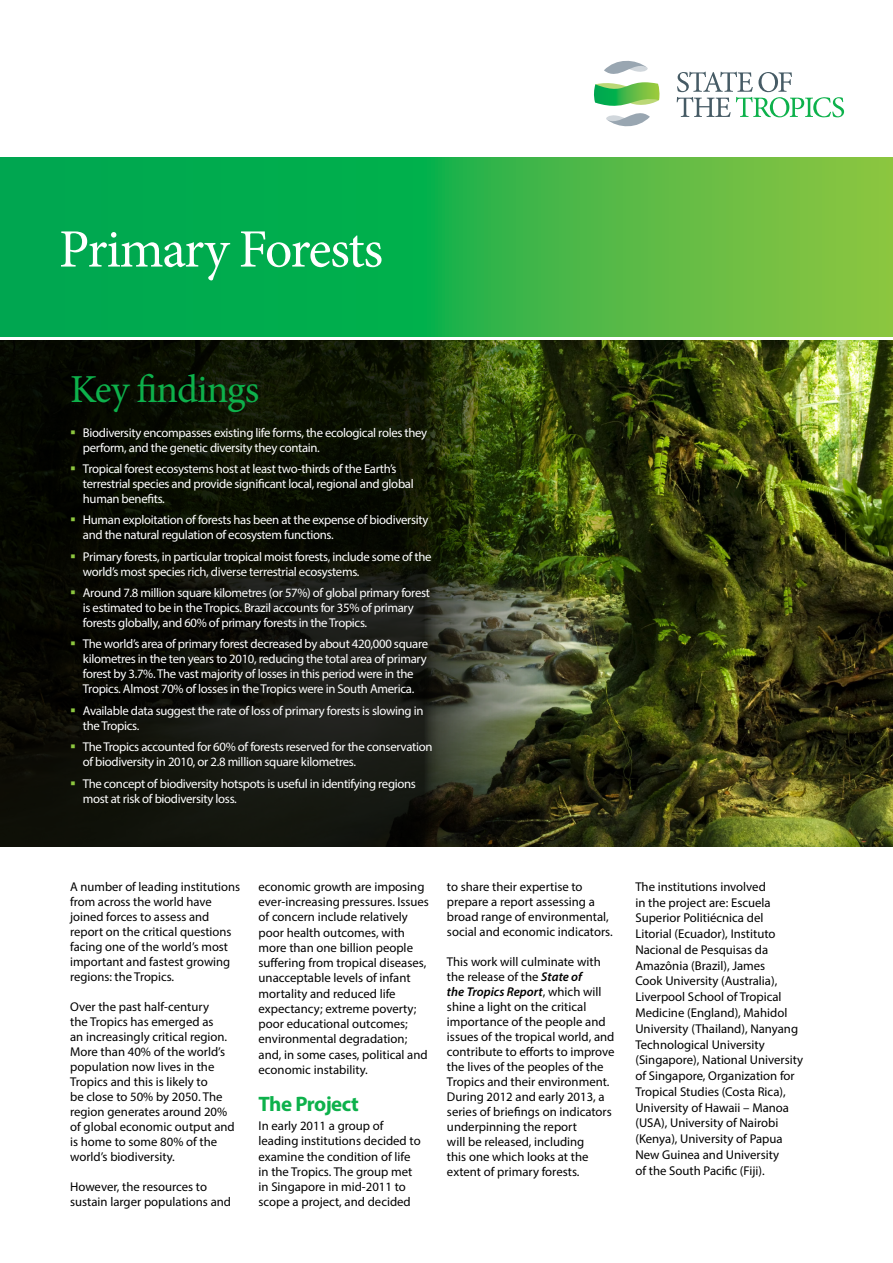
<style>
.page{position:relative;width:893px;height:1263px;background:#fff}
.page>*{position:absolute;margin:0;border:0;box-sizing:border-box;transform-origin:0 0}
.t1{font:54px "Minion Pro";letter-spacing:-.03em;color:#fff}
.t2{font:39.6px "Minion Pro";letter-spacing:-.025em;color:#0db14b}
.t3{font:700 21px "Myriad Pro";letter-spacing:-.025em;color:#0db14b}
.t4{font:12.75px/15px "Myriad Pro";color:#000}
.t5{font:12.75px/15px "Myriad Pro";letter-spacing:-.025em;color:#fff}
.s1{font-weight:600;font-style:italic}
</style>
<div class="page">
<svg style="left:0;top:157px;width:893px;height:180px;background:#2fb349"></svg>
<svg style="left:594px;top:60px;width:66px;height:67px"></svg>
<svg style="left:677px;top:72px;width:167px;height:45px"></svg>
<img style="left:571px;top:340px;width:322px;height:506px">
<svg style="left:0;top:340px;width:423px;height:506px;background:#0e1008"></svg>
<img style="left:423px;top:340px;width:148px;height:506px">
<svg style="left:71px;top:430px;width:4px;height:4px"></svg>
<svg style="left:71px;top:466px;width:4px;height:4px"></svg>
<svg style="left:71px;top:518px;width:4px;height:4px"></svg>
<svg style="left:71px;top:554px;width:4px;height:4px"></svg>
<svg style="left:71px;top:590px;width:4px;height:4px"></svg>
<svg style="left:71px;top:642px;width:4px;height:4px"></svg>
<svg style="left:71px;top:708px;width:4px;height:4px"></svg>
<svg style="left:71px;top:745px;width:4px;height:3px"></svg>
<svg style="left:71px;top:781px;width:4px;height:4px"></svg>
<h1 class="t1" style="left:59px;top:213px;width:326px">Primary Forests</h1>
<h2 class="t2" style="left:70px;top:363px;width:191px">Key findings</h2>
<p class="t5" style="left:83px;top:425px;width:346px">Biodiversity encompasses existing life forms, the ecological roles they perform, and the genetic diversity they contain.</p>
<p class="t5" style="left:83px;top:461px;width:332px">Tropical forest ecosystems host at least two-thirds of the Earth’s terrestrial species and provide significant local, regional and global human benefits.</p>
<p class="t5" style="left:83px;top:512px;width:347px">Human exploitation of forests has been at the expense of biodiversity and the natural regulation of ecosystem functions.</p>
<p class="t5" style="left:83px;top:549px;width:350px">Primary forests, in particular tropical moist forests, include some of the world’s most species rich, diverse terrestrial ecosystems.</p>
<p class="t5" style="left:83px;top:585px;width:349px">Around 7.8 million square kilometres (or 57%) of global primary forest is estimated to be in the Tropics. Brazil accounts for 35% of primary forests globally, and 60% of primary forests in the Tropics.</p>
<p class="t5" style="left:83px;top:636px;width:347px">The world’s area of primary forest decreased by about 420,000 square kilometres in the ten years to 2010, reducing the total area of primary forest by 3.7%. The vast majority of losses in this period were in the Tropics. Almost 70% of losses in the Tropics were in South America.</p>
<p class="t5" style="left:83px;top:703px;width:342px">Available data suggest the rate of loss of primary forests is slowing in the Tropics.</p>
<p class="t5" style="left:83px;top:739px;width:351px">The Tropics accounted for 60% of forests reserved for the conservation of biodiversity in 2010, or 2.8 million square kilometres.</p>
<p class="t5" style="left:83px;top:776px;width:335px">The concept of biodiversity hotspots is useful in identifying regions most at risk of biodiversity loss.</p>
<p class="t4" style="left:70px;top:879px;width:171px">A number of leading institutions from across the world have joined forces to assess and report on the critical questions facing one of the world’s most important and fastest growing regions: the Tropics.</p>
<p class="t4" style="left:70px;top:999px;width:166px">Over the past half-century<br>the Tropics has emerged as<br>an increasingly critical region.<br>More than 40% of the world’s population now lives in the<br>Tropics and this is likely to<br>be close to 50% by 2050. The region generates around 20% of global economic output and is home to some 80% of the world’s biodiversity.</p>
<p class="t4" style="left:70px;top:1179px;width:162px">However, the resources to sustain larger populations and</p>
<p class="t4" style="left:259px;top:879px;width:172px">economic growth are imposing ever-increasing pressures. Issues of concern include relatively poor health outcomes, with more than one billion people suffering from tropical diseases, unacceptable levels of infant mortality and reduced life expectancy; extreme poverty; poor educational outcomes; environmental degradation; and, in some cases, political and economic instability.</p>
<h3 class="t3" style="left:259px;top:1090px;width:102px">The Project</h3>
<p class="t4" style="left:259px;top:1118px;width:164px">In early 2011 a group of leading institutions decided to examine the condition of life in the Tropics. The group met in Singapore in mid-2011 to scope a project, and decided</p>
<p class="t4" style="left:447px;top:879px;width:167px">to share their expertise to prepare a report assessing a broad range of environmental, social and economic indicators.</p>
<p class="t4" style="left:447px;top:954px;width:169px">This work will culminate with the release of the <span class="s1">State of<br>the Tropics Report</span>, which will shine a light on the critical importance of the people and issues of the tropical world, and contribute to efforts to improve the lives of the peoples of the<br>Tropics and their environment.<br>During 2012 and early 2013, a series of briefings on indicators underpinning the report<br>will be released, including<br>this one which looks at the extent of primary forests.</p>
<p class="t4" style="left:635px;top:878px;width:169px;line-height:15.8px">The institutions involved<br>in the project are: Escuela<br>Superior Politiécnica del<br>Litorial (Ecuador), Instituto<br>Nacional de Pesquisas da<br>Amazônia (Brazil), James<br>Cook University (Australia),<br>Liverpool School of Tropical<br>Medicine (England), Mahidol<br>University (Thailand), Nanyang<br>Technological University (Singapore), National University of Singapore, Organization for<br>Tropical Studies (Costa Rica),<br>University of Hawaii – Manoa (USA), University of Nairobi (Kenya), University of Papua<br>New Guinea and University<br>of the South Pacific (Fiji).</p>
</div>
